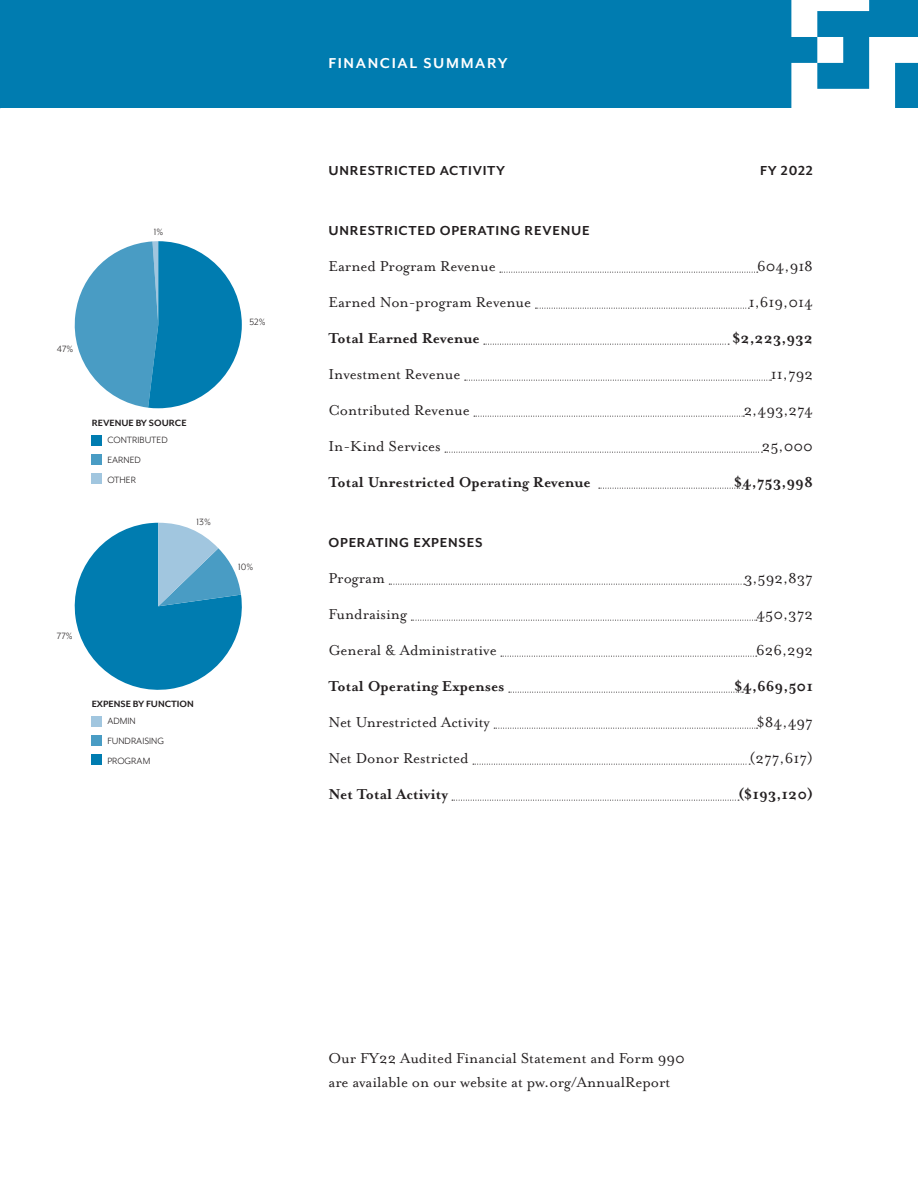
<style>
.page{position:relative;width:918px;height:1188px;background:#fff}
.page>*{position:absolute;margin:0;border:0;box-sizing:border-box;transform-origin:0 0}
.t1{font:16.5px/24px "Mrs Eaves OT";color:#231f20}
.t2{font:700 16.5px "Mrs Eaves OT";color:#231f20}
.t3{font:700 16.5px "Mr Eaves Mod OT";color:#fff}
.t4{font:700 15px "Mr Eaves Mod OT";letter-spacing:.05em;color:#231f20}
.t5{font:10.5px/19.8px "Mr Eaves Mod OT";color:#231f20}
.t6{font:700 10.5px "Mr Eaves Mod OT";color:#231f20}
</style>
<div class="page">
<div style="left:0;top:0;width:918px;height:108px;background:#007cb0"></div>
<svg style="left:500px;top:272px;width:258px;height:1px"></svg>
<svg style="left:535px;top:308px;width:214px;height:1px"></svg>
<svg style="left:484px;top:344px;width:245px;height:1px"></svg>
<svg style="left:465px;top:380px;width:307px;height:1px"></svg>
<svg style="left:474px;top:416px;width:270px;height:1px"></svg>
<svg style="left:445px;top:452px;width:317px;height:1px"></svg>
<svg style="left:599px;top:488px;width:144px;height:1px"></svg>
<svg style="left:389px;top:584px;width:356px;height:1px"></svg>
<svg style="left:411px;top:620px;width:346px;height:1px"></svg>
<svg style="left:501px;top:656px;width:256px;height:1px"></svg>
<svg style="left:509px;top:692px;width:234px;height:1px"></svg>
<svg style="left:494px;top:728px;width:264px;height:1px"></svg>
<svg style="left:473px;top:764px;width:277px;height:1px"></svg>
<svg style="left:452px;top:800px;width:287px;height:1px"></svg>
<svg style="left:74px;top:241px;width:168px;height:167px"></svg>
<svg style="left:74px;top:523px;width:168px;height:167px"></svg>
<div style="left:92px;top:435px;width:10px;height:11px;background:#007cb0"></div>
<div style="left:92px;top:454px;width:10px;height:11px;background:#499cc4"></div>
<div style="left:92px;top:474px;width:10px;height:10px;background:#a1c6df"></div>
<div style="left:92px;top:716px;width:10px;height:11px;background:#a1c6df"></div>
<div style="left:92px;top:735px;width:10px;height:11px;background:#499cc4"></div>
<div style="left:92px;top:755px;width:10px;height:10px;background:#007cb0"></div>
<svg style="left:791px;top:0;width:127px;height:108px"></svg>
<p class="t5" style="left:154px;top:222px;width:11px">1%</p>
<p class="t5" style="left:57px;top:339px;width:18px">47%</p>
<p class="t6" style="left:92px;top:417px;width:96px">REVENUE BY SOURCE</p>
<p class="t5" style="left:107px;top:430px;width:62px">CONTRIBUTED<br>EARNED<br>OTHER</p>
<p class="t5" style="left:197px;top:512px;width:16px">13%</p>
<p class="t5" style="left:57px;top:626px;width:17px">77%</p>
<p class="t6" style="left:92px;top:698px;width:104px">EXPENSE BY FUNCTION</p>
<p class="t5" style="left:107px;top:711px;width:58px">ADMIN<br>FUNDRAISING<br>PROGRAM</p>
<p class="t5" style="left:250px;top:312px;width:18px">52%</p>
<p class="t5" style="left:238px;top:557px;width:17px">10%</p>
<p class="t3" style="left:328px;top:54px;width:181px">FINANCIAL SUMMARY</p>
<p class="t4" style="left:329px;top:162px;width:178px">UNRESTRICTED ACTIVITY</p>
<p class="t4" style="left:760px;top:162px;width:54px">FY 2022</p>
<p class="t4" style="left:329px;top:222px;width:263px">UNRESTRICTED OPERATING REVENUE</p>
<p class="t1" style="left:329px;top:254px;width:169px">Earned Program Revenue</p>
<p class="t1" style="left:757px;top:254px;width:57px">604,918</p>
<p class="t1" style="left:329px;top:290px;width:204px">Earned Non-program Revenue</p>
<p class="t1" style="left:749px;top:290px;width:66px">1,619,014</p>
<p class="t2" style="left:329px;top:329px;width:153px">Total Earned Revenue</p>
<p class="t2" style="left:732px;top:329px;width:82px">$2,223,932</p>
<p class="t1" style="left:329px;top:362px;width:133px">Investment Revenue</p>
<p class="t1" style="left:771px;top:362px;width:44px">11,792</p>
<p class="t1" style="left:329px;top:398px;width:143px">Contributed Revenue</p>
<p class="t1" style="left:744px;top:398px;width:71px">2,493,274</p>
<p class="t1" style="left:329px;top:434px;width:114px">In-Kind Services</p>
<p class="t1" style="left:762px;top:434px;width:53px">25,000</p>
<p class="t2" style="left:329px;top:473px;width:264px">Total Unrestricted Operating Revenue</p>
<p class="t2" style="left:734px;top:473px;width:80px">$4,753,998</p>
<p class="t4" style="left:329px;top:534px;width:155px">OPERATING EXPENSES</p>
<p class="t1" style="left:329px;top:566px;width:58px">Program</p>
<p class="t1" style="left:744px;top:566px;width:70px">3,592,837</p>
<p class="t1" style="left:329px;top:602px;width:80px">Fundraising</p>
<p class="t1" style="left:756px;top:602px;width:58px">450,372</p>
<p class="t1" style="left:329px;top:638px;width:170px">General &amp; Administrative</p>
<p class="t1" style="left:756px;top:638px;width:58px">626,292</p>
<p class="t2" style="left:329px;top:677px;width:178px">Total Operating Expenses</p>
<p class="t2" style="left:735px;top:677px;width:80px">$4,669,501</p>
<p class="t1" style="left:329px;top:710px;width:163px">Net Unrestricted Activity</p>
<p class="t1" style="left:757px;top:710px;width:58px">$84,497</p>
<p class="t1" style="left:329px;top:746px;width:142px">Net Donor Restricted</p>
<p class="t1" style="left:750px;top:746px;width:65px">(277,617)</p>
<p class="t2" style="left:329px;top:785px;width:121px">Net Total Activity</p>
<p class="t2" style="left:738px;top:785px;width:76px">($193,120)</p>
<p class="t1" style="left:329px;top:1046px;width:358px">Our FY22 Audited Financial Statement and Form 990 are available on our website at pw.org/AnnualReport</p>
</div>
